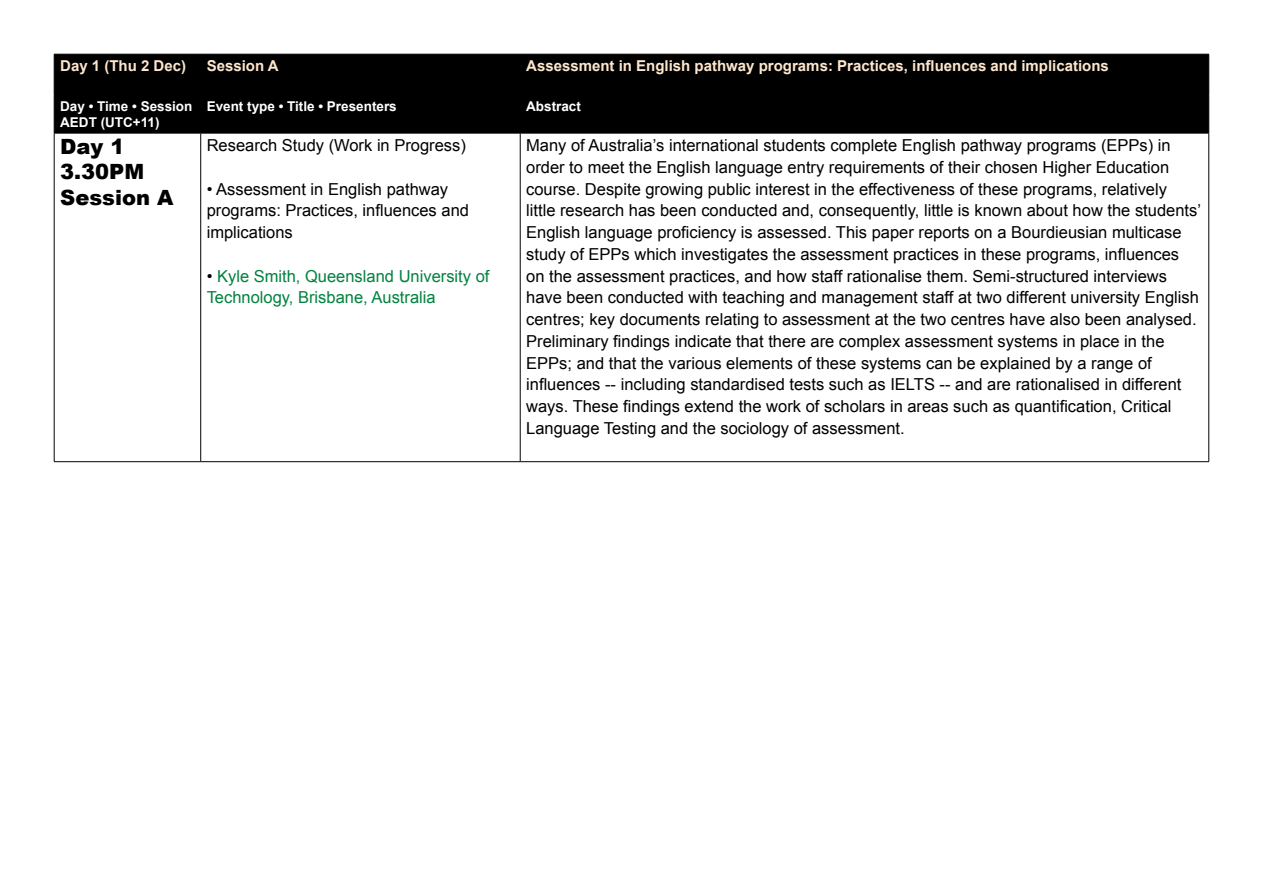
<style>
.page{position:relative;width:1263px;height:893px;background:#fff}
.page>*{position:absolute;margin:0;border:0;box-sizing:border-box;transform-origin:0 0}
.t1{font:900 21px/25.2px "Arial";color:#000}
.t2{font:16.5px/21.8px "Arial";color:#000}
.t3{font:16.5px/21.8px "Arial";color:#00823f}
.t4{font:700 15px "Arial";color:#fde7ce}
.t5{font:700 13.5px/16.2px "Arial";color:#fff}
.s1{color:#000}
</style>
<div class="page">
<div style="left:55px;top:55px;width:1153px;height:78px;background:#000"></div>
<hr style="left:54px;top:54px;width:147px;height:1px;background:#000">
<hr style="left:54px;top:54px;width:1px;height:41px;background:#000">
<hr style="left:201px;top:54px;width:319px;height:1px;background:#000">
<hr style="left:200px;top:54px;width:1px;height:41px;background:#000">
<hr style="left:520px;top:54px;width:689px;height:1px;background:#000">
<hr style="left:520px;top:54px;width:1px;height:41px;background:#000">
<hr style="left:1208px;top:54px;width:1px;height:41px;background:#000">
<hr style="left:54px;top:95px;width:147px;height:1px;background:#000">
<hr style="left:54px;top:95px;width:1px;height:38px;background:#000">
<hr style="left:201px;top:95px;width:319px;height:1px;background:#000">
<hr style="left:200px;top:95px;width:1px;height:38px;background:#000">
<hr style="left:520px;top:95px;width:689px;height:1px;background:#000">
<hr style="left:520px;top:95px;width:1px;height:38px;background:#000">
<hr style="left:1208px;top:95px;width:1px;height:38px;background:#000">
<hr style="left:54px;top:133px;width:147px;height:1px;background:#000">
<hr style="left:54px;top:133px;width:1px;height:328px;background:#000">
<hr style="left:201px;top:133px;width:319px;height:1px;background:#000">
<hr style="left:200px;top:133px;width:1px;height:328px;background:#000">
<hr style="left:520px;top:133px;width:689px;height:1px;background:#000">
<hr style="left:520px;top:133px;width:1px;height:328px;background:#000">
<hr style="left:1208px;top:133px;width:1px;height:328px;background:#000">
<hr style="left:54px;top:461px;width:147px;height:1px;background:#000">
<hr style="left:201px;top:461px;width:319px;height:1px;background:#000">
<hr style="left:520px;top:461px;width:689px;height:1px;background:#000">
<p class="t4" style="left:60px;top:56px;width:127px">Day 1 (Thu 2 Dec)</p>
<p class="t4" style="left:207px;top:56px;width:73px">Session A</p>
<p class="t4" style="left:526px;top:56px;width:584px">Assessment in English pathway programs: Practices, influences and implications</p>
<p class="t5" style="left:60px;top:99px;width:134px">Day • Time • Session<br>AEDT (UTC+11)</p>
<p class="t5" style="left:207px;top:99px;width:192px">Event type • Title • Presenters</p>
<p class="t5" style="left:526px;top:99px;width:56px">Abstract</p>
<p class="t1" style="left:60px;top:133px;width:115px">Day 1<br>3.30PM<br>Session A</p>
<p class="t2" style="left:207px;top:135px;width:261px">Research Study (Work in Progress)</p>
<p class="t2" style="left:526px;top:135px;width:676px">Many of Australia’s international students complete English pathway programs (EPPs) in order to meet the English language entry requirements of their chosen Higher Education course. Despite growing public interest in the effectiveness of these programs, relatively<br>little research has been conducted and, consequently, little is known about how the students’ English language proficiency is assessed. This paper reports on a Bourdieusian multicase study of EPPs which investigates the assessment practices in these programs, influences on the assessment practices, and how staff rationalise them. Semi-structured interviews have been conducted with teaching and management staff at two different university English centres; key documents relating to assessment at the two centres have also been analysed.<br>Preliminary findings indicate that there are complex assessment systems in place in the EPPs; and that the various elements of these systems can be explained by a range of influences -- including standardised tests such as IELTS -- and are rationalised in different ways. These findings extend the work of scholars in areas such as quantification, Critical Language Testing and the sociology of assessment.</p>
<p class="t2" style="left:207px;top:178px;width:264px">• Assessment in English pathway programs: Practices, influences and implications</p>
<p class="t3" style="left:207px;top:265px;width:284px"><span class="s1">•</span> Kyle Smith, Queensland University of<br>Technology, Brisbane, Australia</p>
</div>
